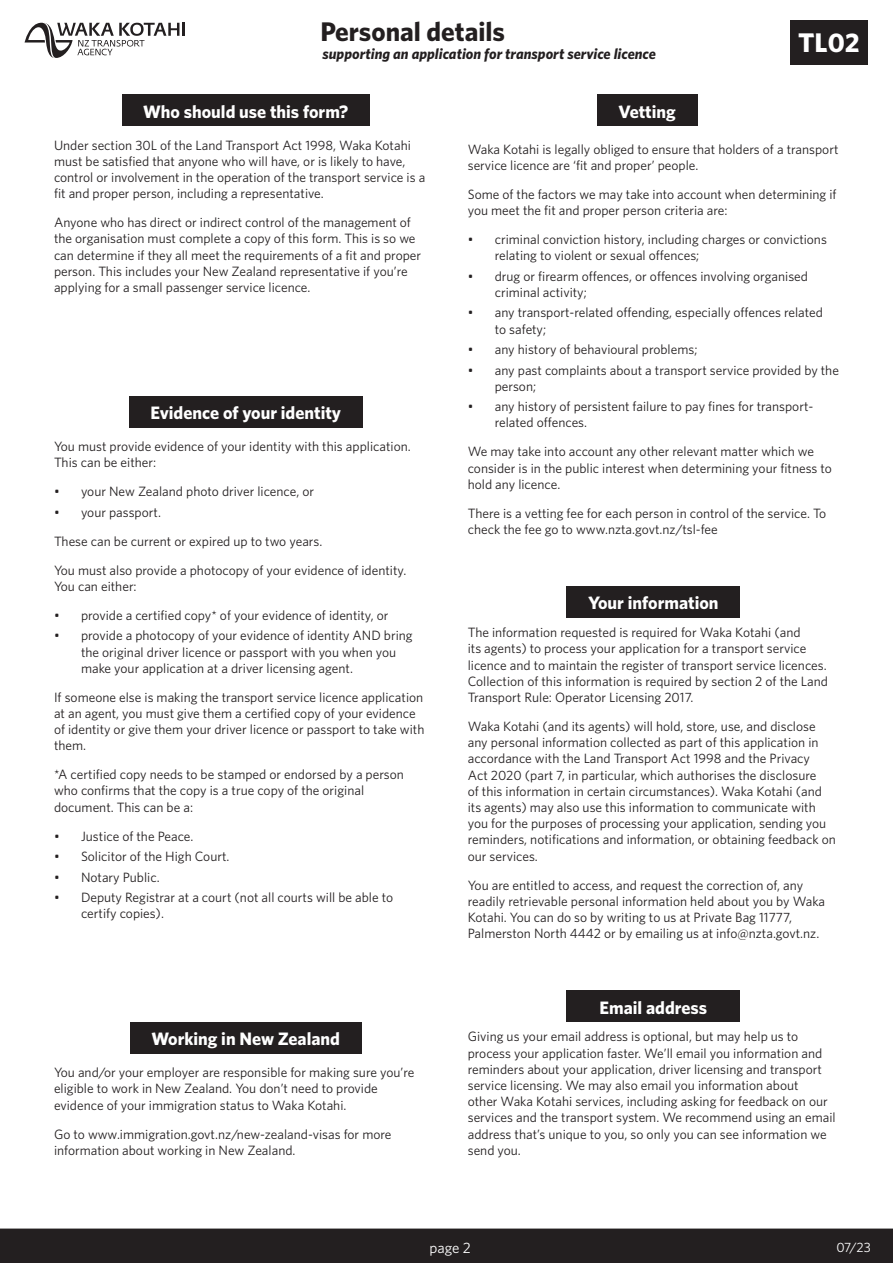
<style>
.page{position:relative;width:893px;height:1263px;background:#fff}
.page>*{position:absolute;margin:0;border:0;box-sizing:border-box;transform-origin:0 0}
.t1{font:700 27px "Whitney";color:#231f20}
.t2{font:700 27px "Whitney";color:#fff}
.t3{font:700 18px "Whitney";color:#fff}
.t4{font:italic 700 15px "Whitney";color:#231f20}
.t5{font:15px "Whitney";color:#fff}
.Paragraph_Style_1{font:13.5px/16.2px "Whitney";color:#231f20}
.t6{font:13.5px "Whitney";color:#fff}
</style>
<div class="page">
<div style="left:122px;top:95px;width:248px;height:31px;background:#231f20"></div>
<div style="left:129px;top:396px;width:233px;height:32px;background:#231f20"></div>
<div style="left:130px;top:1022px;width:231px;height:32px;background:#231f20"></div>
<div style="left:597px;top:95px;width:100px;height:31px;background:#231f20"></div>
<div style="left:567px;top:586px;width:173px;height:32px;background:#231f20"></div>
<div style="left:1px;top:1229px;width:891px;height:33px;background:#231f20"></div>
<div style="left:0;top:1228px;width:893px;height:35px;border:2px solid #231f20"></div>
<svg style="left:25px;top:23px;width:160px;height:35px"></svg>
<div style="left:790px;top:20px;width:77px;height:44px;background:#231f20"></div>
<div style="left:567px;top:991px;width:173px;height:31px;background:#231f20"></div>
<p class="t1" style="left:321px;top:14px;width:186px">Personal details</p>
<p class="t4" style="left:322px;top:44px;width:335px">supporting an application for transport service licence</p>
<p class="t2" style="left:798px;top:25px;width:63px">TL02</p>
<p class="t3" style="left:143px;top:99px;width:207px">Who should use this form?</p>
<p class="Paragraph_Style_1" style="left:54px;top:137px;width:373px">Under section 30L of the Land Transport Act 1998, Waka Kotahi must be satisfied that anyone who will have, or is likely to have, control or involvement in the operation of the transport service is a fit and proper person, including a representative.</p>
<p class="Paragraph_Style_1" style="left:54px;top:214px;width:369px">Anyone who has direct or indirect control of the management of the organisation must complete a copy of this form. This is so we can determine if they all meet the requirements of a fit and proper person. This includes your New Zealand representative if you’re applying for a small passenger service licence.</p>
<p class="t3" style="left:150px;top:401px;width:192px">Evidence of your identity</p>
<p class="Paragraph_Style_1" style="left:54px;top:438px;width:358px">You must provide evidence of your identity with this application.<br>This can be either:</p>
<p class="Paragraph_Style_1" style="left:54px;top:483px;width:262px">• your New Zealand photo driver licence, or</p>
<p class="Paragraph_Style_1" style="left:54px;top:504px;width:109px">• your passport.</p>
<p class="Paragraph_Style_1" style="left:54px;top:533px;width:270px">These can be current or expired up to two years.</p>
<p class="Paragraph_Style_1" style="left:54px;top:561px;width:354px">You must also provide a photocopy of your evidence of identity.<br>You can either:</p>
<p class="Paragraph_Style_1" style="left:54px;top:607px;width:336px">• provide a certified copy* of your evidence of identity, or</p>
<p class="Paragraph_Style_1" style="left:81px;top:627px;width:333px;text-indent:-27px">• provide a photocopy of your evidence of identity AND bring the original driver licence or passport with you when you make your application at a driver licensing agent.</p>
<p class="Paragraph_Style_1" style="left:54px;top:688px;width:372px">If someone else is making the transport service licence application at an agent, you must give them a certified copy of your evidence of identity or give them your driver licence or passport to take with them.</p>
<p class="Paragraph_Style_1" style="left:54px;top:766px;width:351px">*A certified copy needs to be stamped or endorsed by a person who confirms that the copy is a true copy of the original document. This can be a:</p>
<p class="Paragraph_Style_1" style="left:54px;top:827px;width:141px">• Justice of the Peace.</p>
<p class="Paragraph_Style_1" style="left:54px;top:848px;width:177px">• Solicitor of the High Court.</p>
<p class="Paragraph_Style_1" style="left:54px;top:868px;width:107px">• Notary Public.</p>
<p class="Paragraph_Style_1" style="left:81px;top:889px;width:314px;text-indent:-27px">• Deputy Registrar at a court (not all courts will be able to certify copies).</p>
<p class="t3" style="left:151px;top:1027px;width:190px">Working in New Zealand</p>
<p class="Paragraph_Style_1" style="left:54px;top:1064px;width:362px">You and/or your employer are responsible for making sure you’re eligible to work in New Zealand. You don’t need to provide evidence of your immigration status to Waka Kotahi.</p>
<p class="Paragraph_Style_1" style="left:54px;top:1125px;width:339px">Go to www.immigration.govt.nz/new-zealand-visas for more information about working in New Zealand.</p>
<p class="t3" style="left:619px;top:99px;width:59px">Vetting</p>
<p class="Paragraph_Style_1" style="left:468px;top:141px;width:372px">Waka Kotahi is legally obliged to ensure that holders of a transport service licence are ‘fit and proper’ people.</p>
<p class="Paragraph_Style_1" style="left:468px;top:186px;width:370px">Some of the factors we may take into account when determining if you meet the fit and proper person criteria are:</p>
<p class="Paragraph_Style_1" style="left:495px;top:231px;width:334px;text-indent:-27px">• criminal conviction history, including charges or convictions relating to violent or sexual offences;</p>
<p class="Paragraph_Style_1" style="left:495px;top:268px;width:315px;text-indent:-27px">• drug or firearm offences, or offences involving organised criminal activity;</p>
<p class="Paragraph_Style_1" style="left:495px;top:304px;width:330px;text-indent:-27px">• any transport-related offending, especially offences related to safety;</p>
<p class="Paragraph_Style_1" style="left:468px;top:341px;width:231px">• any history of behavioural problems;</p>
<p class="Paragraph_Style_1" style="left:495px;top:361px;width:346px;text-indent:-27px">• any past complaints about a transport service provided by the person;</p>
<p class="Paragraph_Style_1" style="left:495px;top:398px;width:320px;text-indent:-27px">• any history of persistent failure to pay fines for transport&shy;related offences.</p>
<p class="Paragraph_Style_1" style="left:468px;top:443px;width:366px">We may take into account any other relevant matter which we consider is in the public interest when determining your fitness to hold any licence.</p>
<p class="Paragraph_Style_1" style="left:468px;top:505px;width:360px">There is a vetting fee for each person in control of the service. To check the fee go to www.nzta.govt.nz/tsl-fee</p>
<p class="t3" style="left:588px;top:591px;width:132px">Your information</p>
<p class="Paragraph_Style_1" style="left:468px;top:624px;width:362px">The information requested is required for Waka Kotahi (and<br>its agents) to process your application for a transport service licence and to maintain the register of transport service licences.<br>Collection of this information is required by section 2 of the Land Transport Rule: Operator Licensing 2017.</p>
<p class="Paragraph_Style_1" style="left:468px;top:718px;width:370px">Waka Kotahi (and its agents) will hold, store, use, and disclose any personal information collected as part of this application in accordance with the Land Transport Act 1998 and the Privacy<br>Act 2020 (part 7, in particular, which authorises the disclosure<br>of this information in certain circumstances). Waka Kotahi (and its agents) may also use this information to communicate with you for the purposes of processing your application, sending you reminders, notifications and information, or obtaining feedback on our services.</p>
<p class="Paragraph_Style_1" style="left:468px;top:876px;width:359px">You are entitled to access, and request the correction of, any readily retrievable personal information held about you by Waka Kotahi. You can do so by writing to us at Private Bag 11777, Palmerston North 4442 or by emailing us at info@nzta.govt.nz.</p>
<p class="t3" style="left:600px;top:995px;width:109px">Email address</p>
<p class="Paragraph_Style_1" style="left:468px;top:1028px;width:369px">Giving us your email address is optional, but may help us to process your application faster. We’ll email you information and reminders about your application, driver licensing and transport service licensing. We may also email you information about<br>other Waka Kotahi services, including asking for feedback on our services and the transport system. We recommend using an email address that’s unique to you, so only you can see information we send you.</p>
<p class="t5" style="left:429px;top:1237px;width:43px">page 2</p>
<p class="t6" style="left:836px;top:1238px;width:36px">07/23</p>
</div>
